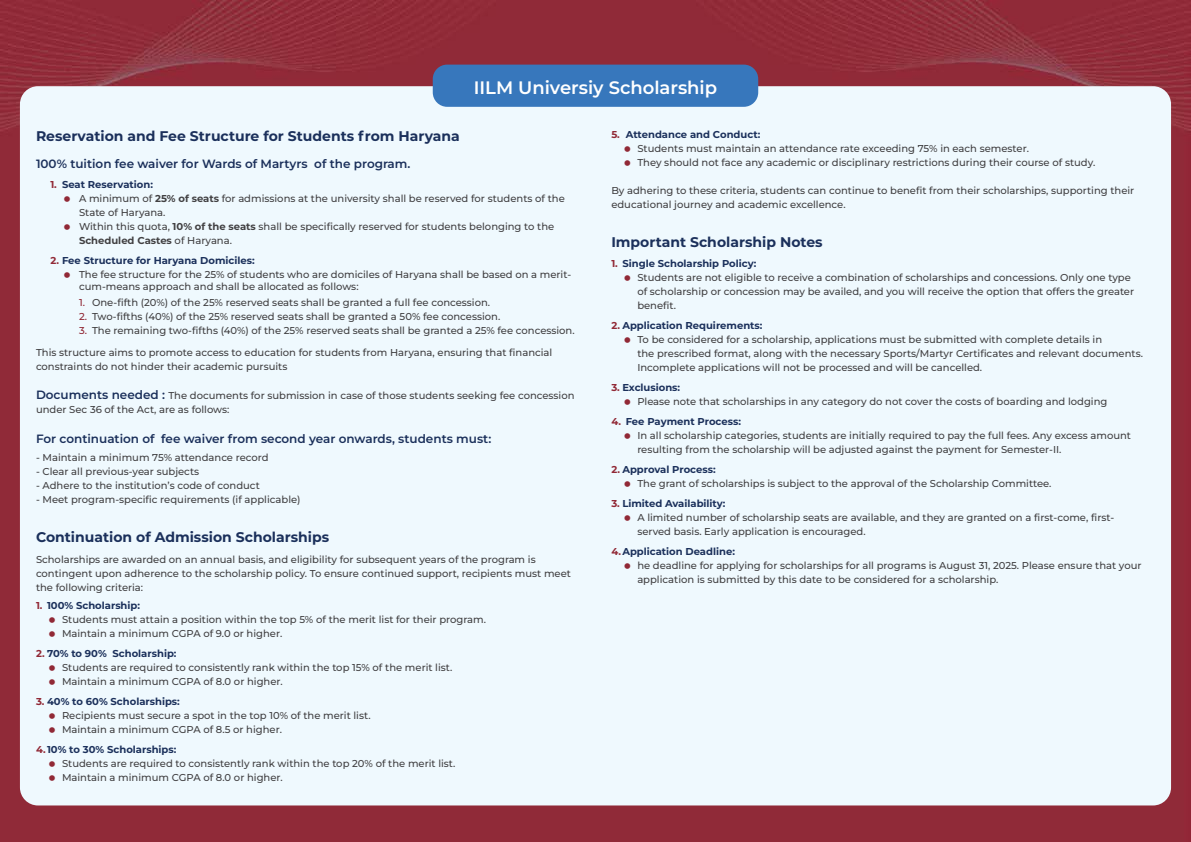
<style>
.page{position:relative;width:1191px;height:842px;background:#fff}
.page>*{position:absolute;margin:0;border:0;box-sizing:border-box;transform-origin:0 0}
.t1{font:600 18px "Montserrat";color:#fff}
.t2{font:700 14px "Montserrat";color:#1b305b}
.t3{font:600 12px "Montserrat";color:#1b305b}
.t4{font:500 10px/14px "Montserrat";color:#414042}
.s1{font-weight:700;color:#912936}
.s2{font-weight:700;color:#1b305b}
.s3{font-weight:700}
.s4{color:#912936}
.s5{font-weight:600;font-size:12px;color:#1b305b}
</style>
<div class="page">
<img style="left:0;top:0;width:1190px;height:842px">
<div style="left:20px;top:86px;width:1151px;height:719px;background:#eff9fe;border-radius:18px"></div>
<div style="left:433px;top:65px;width:325px;height:42px;background:#3777bc;border-radius:14px"></div>
<h1 class="t1" style="left:474px;top:76px;width:245px">IILM Universiy Scholarship</h1>
<h2 class="t2" style="left:36px;top:126px;width:425px">Reservation and Fee Structure for Students from Haryana</h2>
<p class="t3" style="left:36px;top:156px;width:376px">100% tuition fee waiver for Wards of Martyrs of the program.</p>
<p class="t4" style="left:79px;top:177px;width:487px;text-indent:-29px"><span class="s1">1.</span> <span class="s2">Seat Reservation:<br></span>A minimum of <span class="s3">25% of seats</span> for admissions at the university shall be reserved for students of the State of Haryana.<br>Within this quota, <span class="s3">10% of the seats</span> shall be specifically reserved for students belonging to the <span class="s3">Scheduled Castes</span> of Haryana.</p>
<p class="t4" style="left:79px;top:253px;width:494px;text-indent:-29px"><span class="s1">2.</span> <span class="s2">Fee Structure for Haryana Domiciles:<br></span>The fee structure for the 25% of students who are domiciles of Haryana shall be based on a merit-</p>
<p class="t4" style="left:79px;top:279px;width:281px">cum-means approach and shall be allocated as follows:</p>
<p class="t4" style="left:79px;top:295px;width:413px"><span class="s4">1.</span> One-fifth (20%) of the 25% reserved seats shall be granted a full fee concession.</p>
<p class="t4" style="left:79px;top:309px;width:423px"><span class="s4">2.</span> Two-fifths (40%) of the 25% reserved seats shall be granted a 50% fee concession.</p>
<p class="t4" style="left:79px;top:323px;width:497px"><span class="s4">3.</span> The remaining two-fifths (40%) of the 25% reserved seats shall be granted a 25% fee concession.</p>
<p class="t4" style="left:36px;top:345px;width:518px">This structure aims to promote access to education for students from Haryana, ensuring that financial constraints do not hinder their academic pursuits</p>
<p class="t4" style="left:36px;top:388px;width:540px"><span class="s5">Documents needed :</span> The documents for submission in case of those students seeking fee concession under Sec 36 of the Act, are as follows:</p>
<p class="t3" style="left:36px;top:430px;width:457px">For continuation of fee waiver from second year onwards, students must:</p>
<p class="t4" style="left:36px;top:450px;width:234px">- Maintain a minimum 75% attendance record</p>
<p class="t4" style="left:36px;top:464px;width:165px">- Clear all previous-year subjects</p>
<p class="t4" style="left:36px;top:478px;width:225px">- Adhere to the institution’s code of conduct</p>
<p class="t4" style="left:36px;top:492px;width:266px">- Meet program-specific requirements (if applicable)</p>
<h2 class="t2" style="left:36px;top:527px;width:295px">Continuation of Admission Scholarships</h2>
<p class="t4" style="left:36px;top:551px;width:536px">Scholarships are awarded on an annual basis, and eligibility for subsequent years of the program is contingent upon adherence to the scholarship policy. To ensure continued support, recipients must meet the following criteria:</p>
<p class="t4" style="left:62px;top:597px;width:425px;text-indent:-26px"><span class="s1">1.</span> <span class="s2">100% Scholarship:<br></span>Students must attain a position within the top 5% of the merit list for their program.<br>Maintain a minimum CGPA of 9.0 or higher.</p>
<p class="t4" style="left:62px;top:645px;width:392px;text-indent:-26px"><span class="s1">2.</span> <span class="s2">70% to 90% Scholarship:<br></span>Students are required to consistently rank within the top 15% of the merit list.<br>Maintain a minimum CGPA of 8.0 or higher.</p>
<p class="t4" style="left:62px;top:693px;width:310px;text-indent:-26px"><span class="s1">3.</span> <span class="s2">40% to 60% Scholarships:<br></span>Recipients must secure a spot in the top 10% of the merit list.<br>Maintain a minimum CGPA of 8.5 or higher.</p>
<p class="t4" style="left:62px;top:741px;width:395px;text-indent:-26px"><span class="s1">4.</span><span class="s2">10% to 30% Scholarships:<br></span>Students are required to consistently rank within the top 20% of the merit list.<br>Maintain a minimum CGPA of 8.0 or higher.</p>
<p class="t4" style="left:637px;top:127px;width:459px;text-indent:-26px"><span class="s1">5.</span> <span class="s2">Attendance and Conduct:<br></span>Students must maintain an attendance rate exceeding 75% in each semester.<br>They should not face any academic or disciplinary restrictions during their course of study.</p>
<p class="t4" style="left:611px;top:183px;width:525px">By adhering to these criteria, students can continue to benefit from their scholarships, supporting their educational journey and academic excellence.</p>
<h2 class="t2" style="left:611px;top:232px;width:213px">Important Scholarship Notes</h2>
<p class="t4" style="left:637px;top:256px;width:498px;text-indent:-26px"><span class="s1">1.</span> <span class="s2">Single Scholarship Policy:<br></span>Students are not eligible to receive a combination of scholarships and concessions. Only one type of scholarship or concession may be availed, and you will receive the option that offers the greater benefit.</p>
<p class="t4" style="left:637px;top:318px;width:507px;text-indent:-26px"><span class="s1">2.</span> <span class="s2">Application Requirements:<br></span>To be considered for a scholarship, applications must be submitted with complete details in<br>the prescribed format, along with the necessary Sports/Martyr Certificates and relevant documents.<br>Incomplete applications will not be processed and will be cancelled.</p>
<p class="t4" style="left:637px;top:380px;width:472px;text-indent:-26px"><span class="s1">3.</span> <span class="s2">Exclusions:<br></span>Please note that scholarships in any category do not cover the costs of boarding and lodging</p>
<p class="t4" style="left:637px;top:414px;width:495px;text-indent:-26px"><span class="s1">4.</span> <span class="s2">Fee Payment Process:<br></span>In all scholarship categories, students are initially required to pay the full fees. Any excess amount resulting from the scholarship will be adjusted against the payment for Semester-II.</p>
<p class="t4" style="left:637px;top:462px;width:416px;text-indent:-26px"><span class="s1">2.</span> <span class="s2">Approval Process:<br></span>The grant of scholarships is subject to the approval of the Scholarship Committee.</p>
<p class="t4" style="left:637px;top:496px;width:478px;text-indent:-26px"><span class="s1">3.</span> <span class="s2">Limited Availability:<br></span>A limited number of scholarship seats are available, and they are granted on a first-come, first&shy;served basis. Early application is encouraged.</p>
<p class="t4" style="left:637px;top:544px;width:506px;text-indent:-26px"><span class="s1">4.</span><span class="s2">Application Deadline:<br></span>he deadline for applying for scholarships for all programs is August 31, 2025. Please ensure that your application is submitted by this date to be considered for a scholarship.</p>
</div>
